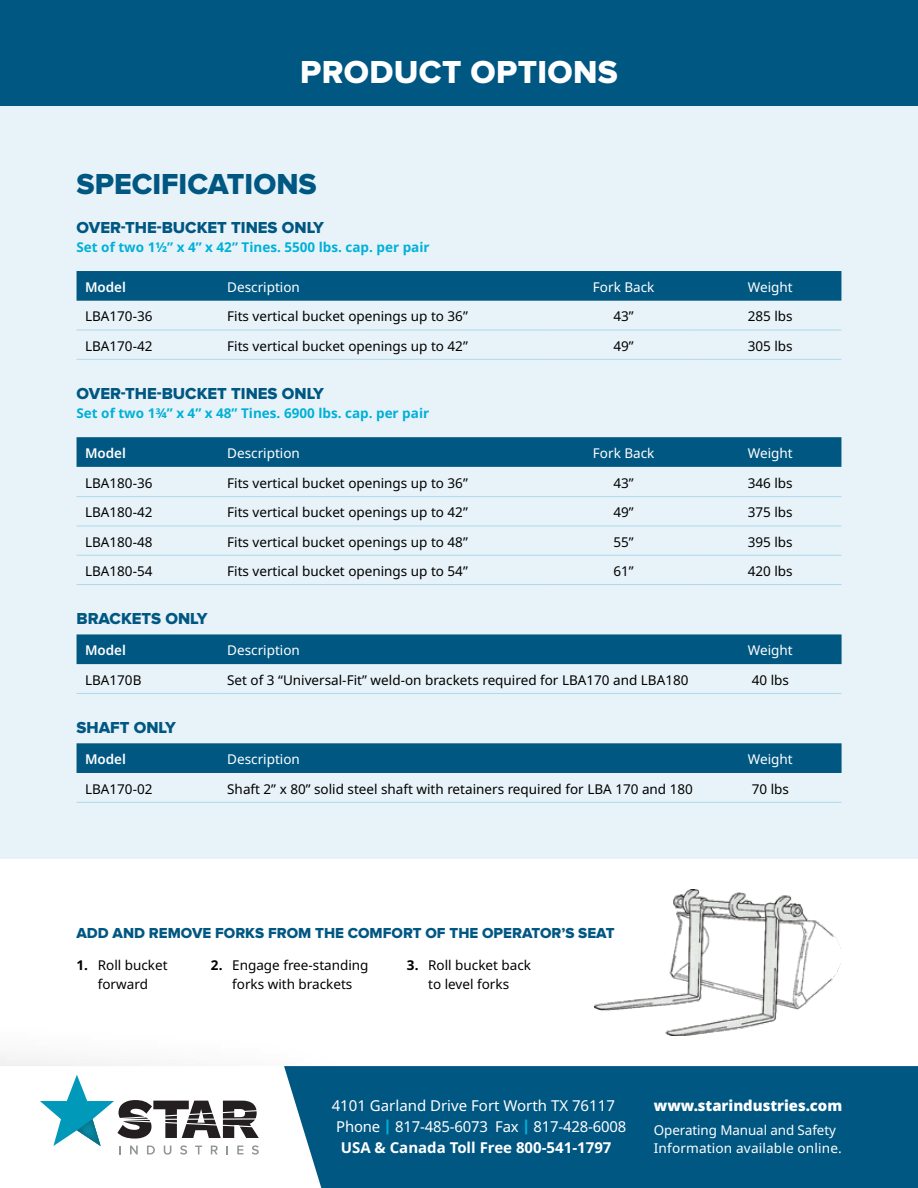
<style>
.page{position:relative;width:918px;height:1188px;background:#fff}
.page>*{position:absolute;margin:0;border:0;box-sizing:border-box;transform-origin:0 0}
.t1{font:33px "Proxima Nova Extrabld";letter-spacing:.01em;color:#fff}
.t2{font:30px "Proxima Nova Extrabld";color:#005782}
.t3{font:16.5px "Proxima Nova Extrabld";color:#005782}
.t4{font:15px "Noto Sans";color:#fff}
.t5{font:15px "Proxima Nova Extrabld";color:#005782}
.t6{font:700 15px "Noto Sans";color:#fff}
.t7{font:900 15px "Noto Sans";color:#fff}
.t8{font:13.5px/19.5px "Noto Sans";color:#000;text-align:center}
.t9{font:13.5px/18px "Noto Sans";color:#fff}
.t10{font:700 13.5px "Noto Sans";color:#00b0d8}
.t11{font:600 13.5px "Noto Sans";color:#fff}
.s1{font-weight:700}
.s2{font-weight:900;color:#00b0d8}
</style>
<div class="page">
<div style="left:0;top:0;width:918px;height:106px;background:#005782"></div>
<svg style="left:40px;top:1075px;width:219px;height:80px"></svg>
<div style="left:284px;top:1066px;width:634px;height:122px;background:#005782"></div>
<div style="left:0;top:106px;width:918px;height:753px;background:#e8f3f9"></div>
<div style="left:77px;top:271px;width:764px;height:30px;background:#005782"></div>
<hr style="left:77px;top:330px;width:146px;height:1px;background:#acd9ec">
<hr style="left:223px;top:330px;width:325px;height:1px;background:#acd9ec">
<hr style="left:548px;top:330px;width:147px;height:1px;background:#acd9ec">
<hr style="left:695px;top:330px;width:146px;height:1px;background:#acd9ec">
<hr style="left:77px;top:359px;width:146px;height:1px;background:#acd9ec">
<hr style="left:223px;top:359px;width:325px;height:1px;background:#acd9ec">
<hr style="left:548px;top:359px;width:147px;height:1px;background:#acd9ec">
<hr style="left:695px;top:359px;width:146px;height:1px;background:#acd9ec">
<div style="left:77px;top:437px;width:764px;height:30px;background:#005782"></div>
<hr style="left:77px;top:496px;width:146px;height:1px;background:#acd9ec">
<hr style="left:223px;top:496px;width:325px;height:1px;background:#acd9ec">
<hr style="left:548px;top:496px;width:147px;height:1px;background:#acd9ec">
<hr style="left:695px;top:496px;width:146px;height:1px;background:#acd9ec">
<hr style="left:77px;top:526px;width:146px;height:1px;background:#acd9ec">
<hr style="left:223px;top:526px;width:325px;height:1px;background:#acd9ec">
<hr style="left:548px;top:526px;width:147px;height:1px;background:#acd9ec">
<hr style="left:695px;top:526px;width:146px;height:1px;background:#acd9ec">
<hr style="left:77px;top:555px;width:146px;height:1px;background:#acd9ec">
<hr style="left:223px;top:555px;width:325px;height:1px;background:#acd9ec">
<hr style="left:548px;top:555px;width:147px;height:1px;background:#acd9ec">
<hr style="left:695px;top:555px;width:146px;height:1px;background:#acd9ec">
<hr style="left:77px;top:584px;width:146px;height:1px;background:#acd9ec">
<hr style="left:223px;top:584px;width:325px;height:1px;background:#acd9ec">
<hr style="left:548px;top:584px;width:147px;height:1px;background:#acd9ec">
<hr style="left:695px;top:584px;width:146px;height:1px;background:#acd9ec">
<div style="left:77px;top:634px;width:765px;height:30px;background:#005782"></div>
<hr style="left:77px;top:693px;width:146px;height:1px;background:#acd9ec">
<hr style="left:223px;top:693px;width:472px;height:1px;background:#acd9ec">
<hr style="left:695px;top:693px;width:147px;height:1px;background:#acd9ec">
<div style="left:77px;top:743px;width:765px;height:30px;background:#005782"></div>
<hr style="left:77px;top:802px;width:146px;height:1px;background:#acd9ec">
<hr style="left:223px;top:802px;width:472px;height:1px;background:#acd9ec">
<hr style="left:695px;top:802px;width:147px;height:1px;background:#acd9ec">
<img style="left:594px;top:889px;width:247px;height:147px">
<h1 class="t1" style="left:300px;top:57px;width:319px">PRODUCT OPTIONS</h1>
<h2 class="t2" style="left:77px;top:170px;width:242px">SPECIFICATIONS</h2>
<p class="t3" style="left:77px;top:220px;width:249px">OVER-THE-BUCKET TINES ONLY</p>
<p class="t10" style="left:77px;top:238px;width:355px">Set of two 1½” x 4” x 42” Tines. 5500 lbs. cap. per pair</p>
<p class="t11" style="left:85px;top:278px;width:42px">Model</p>
<p class="t9" style="left:227px;top:278px;width:74px">Description</p>
<p class="t9" style="left:593px;top:278px;width:63px">Fork Back</p>
<p class="t9" style="left:748px;top:278px;width:46px">Weight</p>
<p class="t8" style="left:85px;top:307px;width:69px">LBA170-36</p>
<p class="t8" style="left:227px;top:307px;width:242px">Fits vertical bucket openings up to 36”</p>
<p class="t8" style="left:614px;top:307px;width:22px">43”</p>
<p class="t8" style="left:748px;top:307px;width:46px">285 lbs</p>
<p class="t8" style="left:85px;top:336px;width:69px">LBA170-42</p>
<p class="t8" style="left:227px;top:336px;width:242px">Fits vertical bucket openings up to 42”</p>
<p class="t8" style="left:614px;top:336px;width:22px">49”</p>
<p class="t8" style="left:748px;top:336px;width:46px">305 lbs</p>
<p class="t3" style="left:77px;top:386px;width:249px">OVER-THE-BUCKET TINES ONLY</p>
<p class="t10" style="left:77px;top:404px;width:354px">Set of two 1¾” x 4” x 48” Tines. 6900 lbs. cap. per pair</p>
<p class="t11" style="left:85px;top:444px;width:42px">Model</p>
<p class="t9" style="left:227px;top:445px;width:74px">Description</p>
<p class="t9" style="left:593px;top:445px;width:63px">Fork Back</p>
<p class="t9" style="left:748px;top:445px;width:46px">Weight</p>
<p class="t8" style="left:85px;top:474px;width:69px">LBA180-36</p>
<p class="t8" style="left:227px;top:474px;width:242px">Fits vertical bucket openings up to 36”</p>
<p class="t8" style="left:614px;top:474px;width:22px">43”</p>
<p class="t8" style="left:748px;top:474px;width:46px">346 lbs</p>
<p class="t8" style="left:85px;top:503px;width:69px">LBA180-42</p>
<p class="t8" style="left:227px;top:503px;width:242px">Fits vertical bucket openings up to 42”</p>
<p class="t8" style="left:614px;top:503px;width:22px">49”</p>
<p class="t8" style="left:748px;top:503px;width:46px">375 lbs</p>
<p class="t8" style="left:85px;top:532px;width:69px">LBA180-48</p>
<p class="t8" style="left:227px;top:532px;width:242px">Fits vertical bucket openings up to 48”</p>
<p class="t8" style="left:614px;top:532px;width:22px">55”</p>
<p class="t8" style="left:748px;top:532px;width:46px">395 lbs</p>
<p class="t8" style="left:85px;top:562px;width:69px">LBA180-54</p>
<p class="t8" style="left:227px;top:562px;width:242px">Fits vertical bucket openings up to 54”</p>
<p class="t8" style="left:614px;top:562px;width:22px">61”</p>
<p class="t8" style="left:748px;top:562px;width:46px">420 lbs</p>
<p class="t3" style="left:77px;top:611px;width:133px">BRACKETS ONLY</p>
<p class="t11" style="left:85px;top:641px;width:42px">Model</p>
<p class="t9" style="left:227px;top:642px;width:74px">Description</p>
<p class="t9" style="left:748px;top:642px;width:46px">Weight</p>
<p class="t8" style="left:85px;top:671px;width:58px">LBA170B</p>
<p class="t8" style="left:227px;top:671px;width:463px">Set of 3 “Universal-Fit” weld-on brackets required for LBA170 and LBA180</p>
<p class="t8" style="left:752px;top:671px;width:39px">40 lbs</p>
<p class="t3" style="left:77px;top:720px;width:101px">SHAFT ONLY</p>
<p class="t11" style="left:85px;top:750px;width:42px">Model</p>
<p class="t9" style="left:227px;top:751px;width:74px">Description</p>
<p class="t9" style="left:748px;top:751px;width:46px">Weight</p>
<p class="t8" style="left:85px;top:779px;width:69px">LBA170-02</p>
<p class="t8" style="left:227px;top:779px;width:467px">Shaft 2” x 80” solid steel shaft with retainers required for LBA 170 and 180</p>
<p class="t8" style="left:752px;top:779px;width:39px">70 lbs</p>
<p class="t5" style="left:77px;top:926px;width:540px">ADD AND REMOVE FORKS FROM THE COMFORT OF THE OPERATOR’S SEAT</p>
<p class="t8" style="left:77px;top:955px;width:93px"><span class="s1">1.</span> Roll bucket forward</p>
<p class="t8" style="left:211px;top:955px;width:159px"><span class="s1">2.</span> Engage free-standing forks with brackets</p>
<p class="t8" style="left:407px;top:955px;width:126px"><span class="s1">3.</span> Roll bucket back to level forks</p>
<p class="t4" style="left:332px;top:1095px;width:285px">4101 Garland Drive Fort Worth TX 76117</p>
<p class="t4" style="left:336px;top:1116px;width:292px">Phone <span class="s2">|</span> 817-485-6073 Fax <span class="s2">|</span> 817-428-6008</p>
<p class="t6" style="left:341px;top:1137px;width:272px">USA &amp; Canada Toll Free 800-541-1797</p>
<p class="t7" style="left:654px;top:1094px;width:190px">www.starindustries.com</p>
<p class="t9" style="left:654px;top:1121px;width:190px">Operating Manual and Safety<br>Information available online.</p>
</div>
